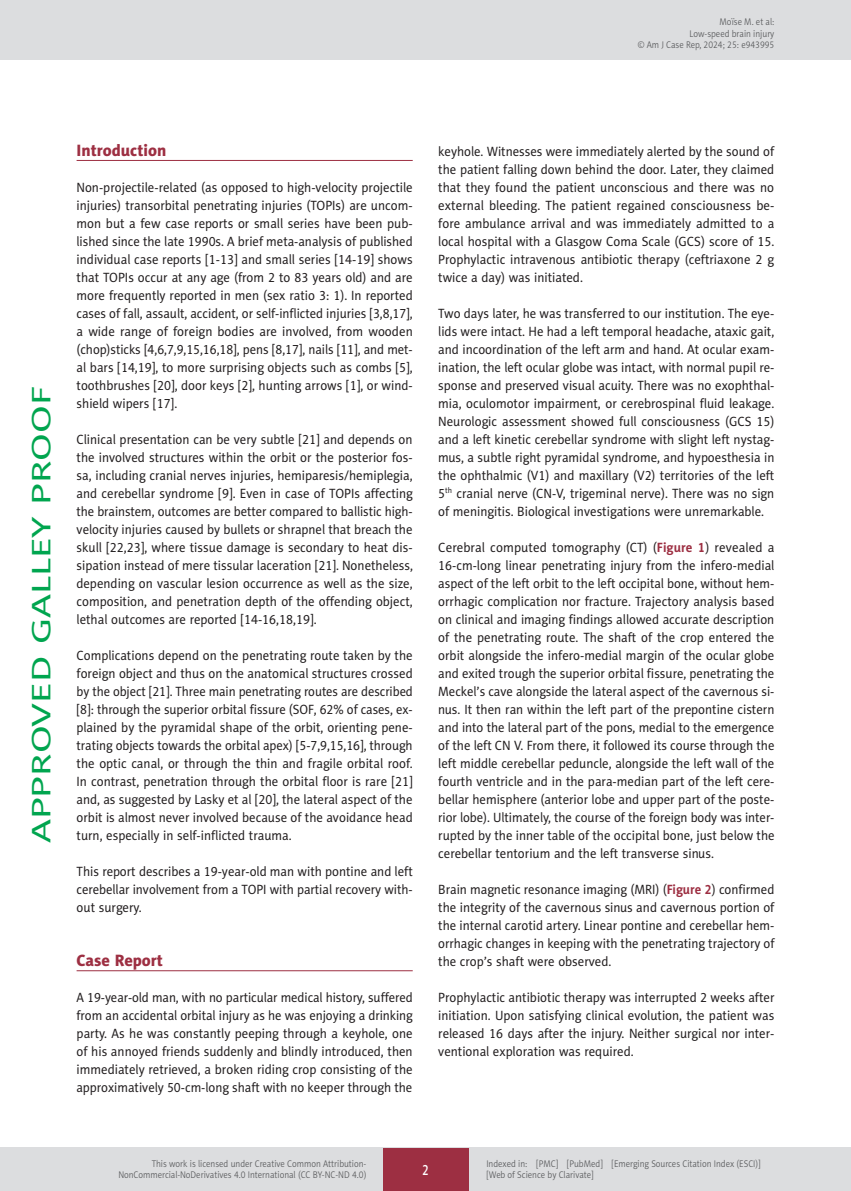
<style>
.page{position:relative;width:851px;height:1191px;background:#fff}
.page>*{position:absolute;margin:0;border:0;box-sizing:border-box;transform-origin:0 0}
.t1{font:27px "Naomi Sans EFN";color:#00a54f;scale:1.5 1}
.AJCR_Headline_1{font:16.5px "Naomi Sans EFN Heavy";color:#9d2f42}
.t2{font:15px "Naomi Sans EFN Medium";color:#fff;scale:.8 1}
.AJCR_Body{font:13.5px/18px "Naomi Sans EFN";color:#231f20;text-align:justify;scale:.95 1}
.AJCR_Body-2{font:13.5px/18px "Naomi Sans EFN";color:#231f20;text-align:justify;scale:.96 1}
.AJCR_Body-3{font:13.5px/18px "Naomi Sans EFN";color:#231f20;text-align:justify;scale:.94 1}
.t3{font:9.75px/11.2px "Naomi Sans EFN Light";color:#57585a;text-align:right;scale:.9 1}
.s1{font-weight:700;color:#9d2f42}
</style>
<div class="page">
<hr style="left:77px;top:160px;width:335px;height:1px;background:#9d2f42">
<hr style="left:77px;top:970px;width:335px;height:1px;background:#9d2f42">
<div style="left:0;top:0;width:850px;height:60px;background:#dcdddf"></div>
<hr style="left:850px;top:0;width:1px;height:60px;background:#dcdddf">
<div style="left:0;top:1148px;width:850px;height:43px;background:#dcdddf"></div>
<div style="left:383px;top:1147px;width:85px;height:43px;background:#9d2f42"></div>
<p class="t3" style="left:637px;top:16px;width:153px">Moïse M. et al:<br>Low-speed brain injury<br>© Am J Case Rep, 2024; 25: e943995</p>
<h1 class="t1" style="left:26px;top:843px;width:306px;rotate:-90deg">APPROVED GALLEY PROOF</h1>
<p class="AJCR_Headline_1" style="left:77px;top:140px;width:91px">Introduction</p>
<p class="AJCR_Body" style="left:77px;top:178px;width:355px">Non-projectile-related (as opposed to high-velocity projectile injuries) transorbital penetrating injuries (TOPIs) are uncom&shy;mon but a few case reports or small series have been pub&shy;lished since the late 1990s. A brief meta-analysis of published individual case reports [1-13] and small series [14-19] shows that TOPIs occur at any age (from 2 to 83 years old) and are more frequently reported in men (sex ratio 3: 1). In reported cases of fall, assault, accident, or self-inflicted injuries [3,8,17], a wide range of foreign bodies are involved, from wooden (chop)sticks [4,6,7,9,15,16,18], pens [8,17], nails [11], and met&shy;al bars [14,19], to more surprising objects such as combs [5], toothbrushes [20], door keys [2], hunting arrows [1], or wind&shy;shield wipers [17].</p>
<p class="AJCR_Body" style="left:77px;top:430px;width:355px">Clinical presentation can be very subtle [21] and depends on the involved structures within the orbit or the posterior fos&shy;sa, including cranial nerves injuries, hemiparesis/hemiplegia, and cerebellar syndrome [9]. Even in case of TOPIs affecting the brainstem, outcomes are better compared to ballistic high&shy;velocity injuries caused by bullets or shrapnel that breach the skull [22,23], where tissue damage is secondary to heat dis&shy;sipation instead of mere tissular laceration [21]. Nonetheless, depending on vascular lesion occurrence as well as the size, composition, and penetration depth of the offending object, lethal outcomes are reported [14-16,18,19].</p>
<p class="AJCR_Body" style="left:77px;top:646px;width:355px">Complications depend on the penetrating route taken by the foreign object and thus on the anatomical structures crossed by the object [21]. Three main penetrating routes are described [8]: through the superior orbital fissure (SOF, 62% of cases, ex&shy;plained by the pyramidal shape of the orbit, orienting pene&shy;trating objects towards the orbital apex) [5-7,9,15,16], through the optic canal, or through the thin and fragile orbital roof.<br>In contrast, penetration through the orbital floor is rare [21] and, as suggested by Lasky et al [20], the lateral aspect of the orbit is almost never involved because of the avoidance head turn, especially in self-inflicted trauma.</p>
<p class="AJCR_Body" style="left:77px;top:862px;width:355px">This report describes a 19-year-old man with pontine and left cerebellar involvement from a TOPI with partial recovery with&shy;out surgery.</p>
<p class="AJCR_Headline_1" style="left:77px;top:950px;width:88px">Case Report</p>
<p class="AJCR_Body-3" style="left:77px;top:988px;width:359px">A 19-year-old man, with no particular medical history, suffered from an accidental orbital injury as he was enjoying a drinking party. As he was constantly peeping through a keyhole, one of his annoyed friends suddenly and blindly introduced, then immediately retrieved, a broken riding crop consisting of the approximatively 50-cm-long shaft with no keeper through the</p>
<p class="AJCR_Body" style="left:438px;top:142px;width:355px">keyhole. Witnesses were immediately alerted by the sound of the patient falling down behind the door. Later, they claimed that they found the patient unconscious and there was no external bleeding. The patient regained consciousness be&shy;fore ambulance arrival and was immediately admitted to a local hospital with a Glasgow Coma Scale (GCS) score of 15.<br>Prophylactic intravenous antibiotic therapy (ceftriaxone 2 g twice a day) was initiated.</p>
<p class="AJCR_Body" style="left:438px;top:304px;width:355px">Two days later, he was transferred to our institution. The eye&shy;lids were intact. He had a left temporal headache, ataxic gait, and incoordination of the left arm and hand. At ocular exam&shy;ination, the left ocular globe was intact, with normal pupil re&shy;sponse and preserved visual acuity. There was no exophthal&shy;mia, oculomotor impairment, or cerebrospinal fluid leakage.<br>Neurologic assessment showed full consciousness (GCS 15) and a left kinetic cerebellar syndrome with slight left nystag&shy;mus, a subtle right pyramidal syndrome, and hypoesthesia in the ophthalmic (V1) and maxillary (V2) territories of the left 5<sup>th</sup> cranial nerve (CN-V, trigeminal nerve). There was no sign of meningitis. Biological investigations were unremarkable.</p>
<p class="AJCR_Body-2" style="left:438px;top:538px;width:352px">Cerebral computed tomography (CT) (<span class="s1">Figure 1</span>) revealed a 16-cm-long linear penetrating injury from the infero-medial aspect of the left orbit to the left occipital bone, without hem&shy;orrhagic complication nor fracture. Trajectory analysis based on clinical and imaging findings allowed accurate description of the penetrating route. The shaft of the crop entered the orbit alongside the infero-medial margin of the ocular globe and exited trough the superior orbital fissure, penetrating the Meckel’s cave alongside the lateral aspect of the cavernous si&shy;nus. It then ran within the left part of the prepontine cistern and into the lateral part of the pons, medial to the emergence of the left CN V. From there, it followed its course through the left middle cerebellar peduncle, alongside the left wall of the fourth ventricle and in the para-median part of the left cere&shy;bellar hemisphere (anterior lobe and upper part of the poste&shy;rior lobe). Ultimately, the course of the foreign body was inter&shy;rupted by the inner table of the occipital bone, just below the cerebellar tentorium and the left transverse sinus.</p>
<p class="AJCR_Body" style="left:438px;top:880px;width:355px">Brain magnetic resonance imaging (MRI) (<span class="s1">Figure 2</span>) confirmed the integrity of the cavernous sinus and cavernous portion of the internal carotid artery. Linear pontine and cerebellar hem&shy;orrhagic changes in keeping with the penetrating trajectory of the crop’s shaft were observed.</p>
<p class="AJCR_Body" style="left:438px;top:988px;width:355px">Prophylactic antibiotic therapy was interrupted 2 weeks after initiation. Upon satisfying clinical evolution, the patient was released 16 days after the injury. Neither surgical nor inter&shy;ventional exploration was required.</p>
<p class="t3" style="left:118px;top:1158px;width:277px">This work is licensed under Creative Common Attribution-<br>NonCommercial-NoDerivatives 4.0 International (CC BY-NC-ND 4.0)</p>
<p class="t2" style="left:422px;top:1160px;width:10px">2</p>
<p class="t3" style="left:486px;top:1158px;width:306px;text-align:left">Indexed in: [PMC] [PubMed] [Emerging Sources Citation Index (ESCI)] [Web of Science by Clarivate]</p>
</div>
